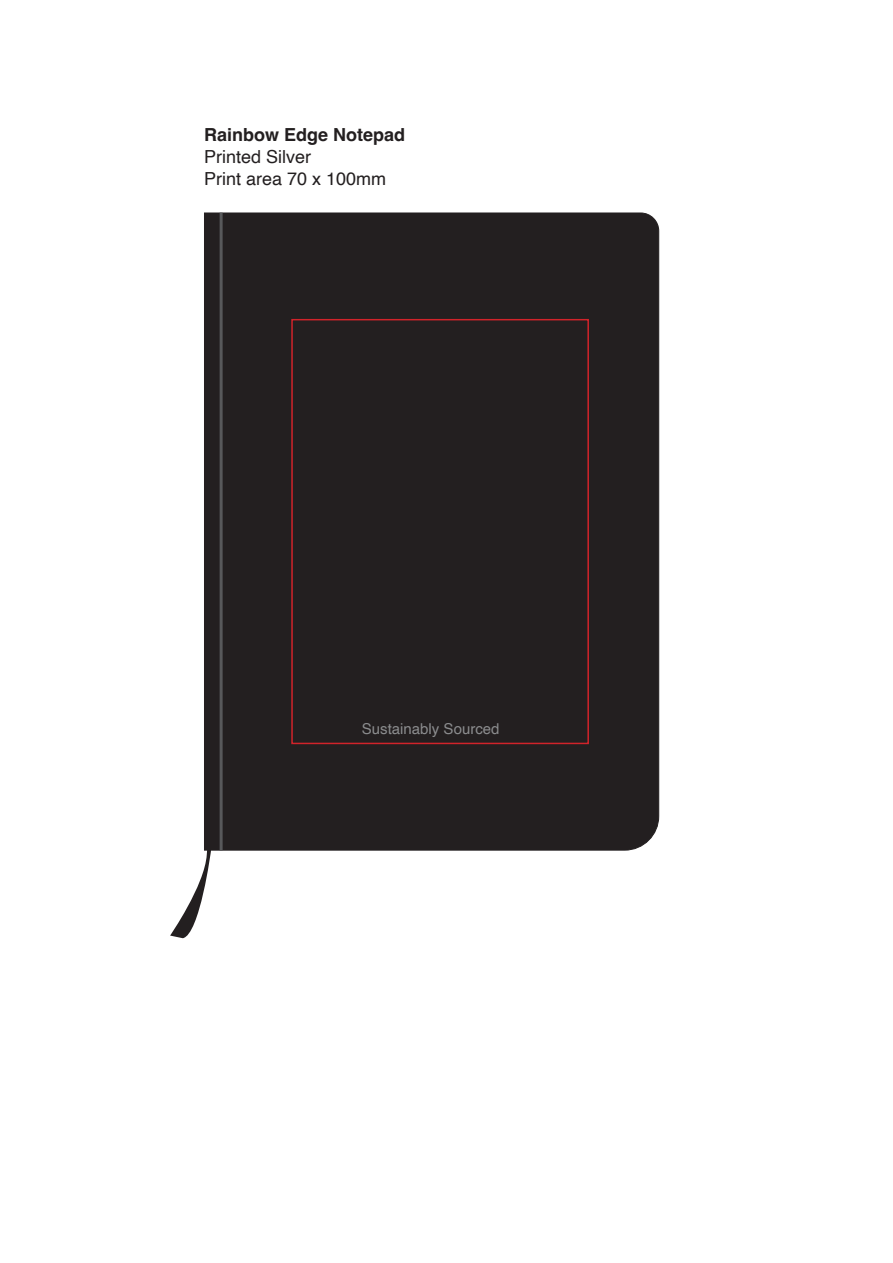
<style>
.page{position:relative;width:893px;height:1263px;background:#fff}
.page>*{position:absolute;margin:0;border:0;box-sizing:border-box;transform-origin:0 0}
.t1{font:18px "Helvetica";color:#231f20}
.t2{font:700 18px "Helvetica";color:#231f20}
.t3{font:15px "Helvetica";color:#8b8c8e}
</style>
<div class="page">
<div style="left:204px;top:212px;width:455px;height:639px;background:#231f20"></div>
<hr style="left:220px;top:213px;width:3px;height:637px;background:#57585a">
<svg style="left:170px;top:824px;width:41px;height:114px"></svg>
<div style="left:291px;top:319px;width:298px;height:425px;border:2px solid #d1232a"></div>
<p class="t2" style="left:204px;top:124px;width:203px">Rainbow Edge Notepad</p>
<p class="t1" style="left:204px;top:143px;width:109px">Printed Silver</p>
<p class="t1" style="left:204px;top:164px;width:184px">Print area 70 x 100mm</p>
<p class="t3" style="left:362px;top:717px;width:139px">Sustainably Sourced</p>
</div>
